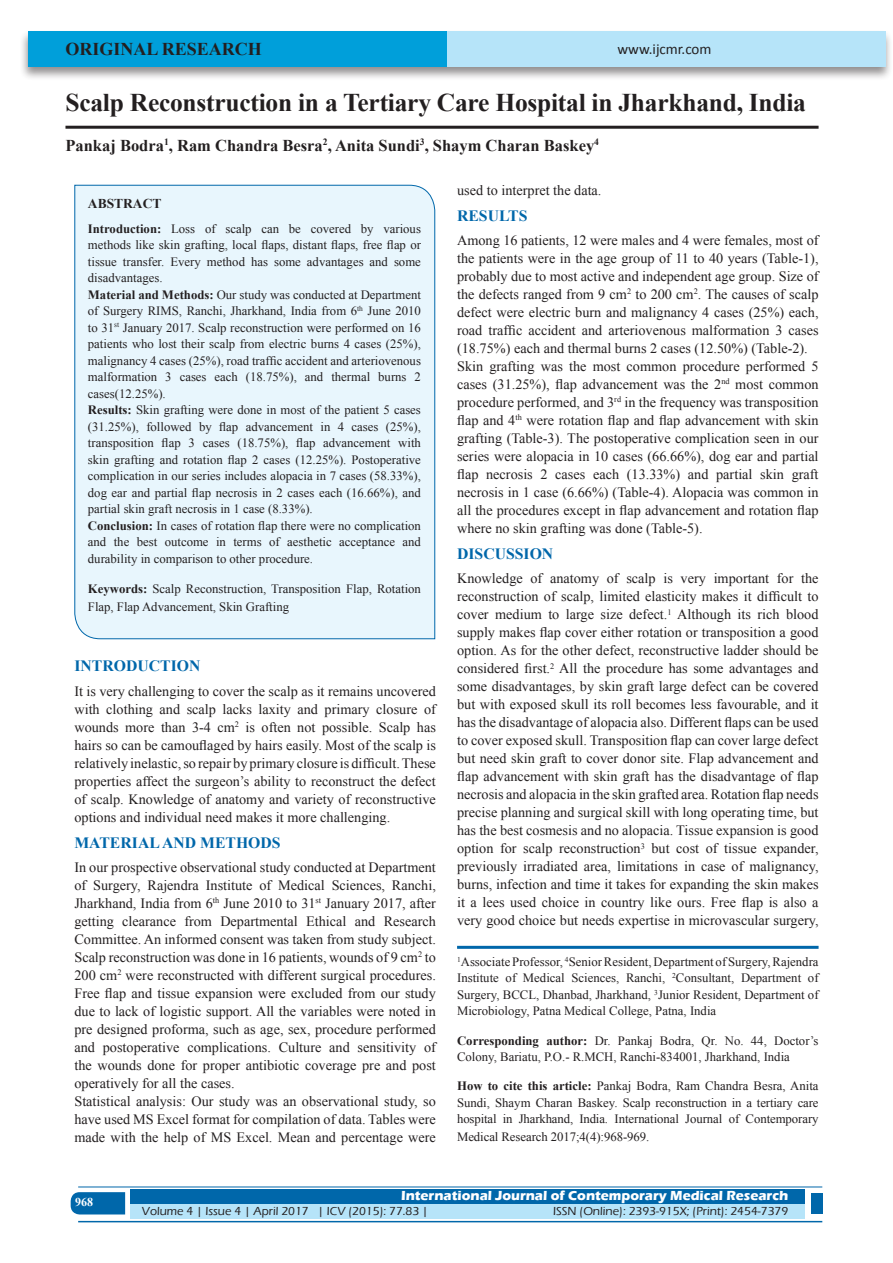
<style>
.page{position:relative;width:893px;height:1263px;background:#fff}
.page>*{position:absolute;margin:0;border:0;box-sizing:border-box;transform-origin:0 0}
.A_Title_New{font:700 25.5px "Times New Roman";letter-spacing:-.01em;color:#231f20}
.AT_new{font:700 18px "Times New Roman";color:#231f20}
.AU-New{font:700 16.5px "Times New Roman";color:#231f20}
.t1{font:700 15.75px "Times New Roman";color:#0067aa}
.t2{font:15px "Calibri";color:#231f20}
.TX_New{font:14.25px/18px "Times New Roman";color:#231f20;text-align:justify}
.t3{font:700 13.5px "Eras ITC";color:#fff}
.t4{font:700 13.5px "Times New Roman";color:#231f20}
.Affi_New{font:12.75px/16.5px "Times New Roman";color:#231f20}
.HTC_new{font:12.75px/16.5px "Times New Roman";letter-spacing:-.005em;color:#231f20;text-align:justify}
.Corresponding{font:12.75px/16.5px "Times New Roman";color:#231f20}
.t5{font:500 12px "Eras ITC";color:#231f20}
.t6{font:700 12px "Times New Roman";color:#fff}
.s1{font-weight:700}
</style>
<div class="page">
<div style="left:19px;top:29px;width:874px;height:52px;background:#231f20;opacity:.5"></div>
<div style="left:28px;top:31px;width:857px;height:35px;background:#b6e4f9"></div>
<div style="left:28px;top:31px;width:418px;height:35px;background:#009fda"></div>
<svg style="left:71px;top:1192px;width:54px;height:22px"></svg>
<div style="left:130px;top:1189px;width:674px;height:15px;background:#0067aa"></div>
<div style="left:130px;top:1204px;width:674px;height:15px;background:#b6e4f9"></div>
<hr style="left:78px;top:1186px;width:744px;height:1px;background:#0067aa">
<hr style="left:78px;top:1221px;width:744px;height:1px;background:#0067aa">
<div style="left:811px;top:1193px;width:11px;height:21px;background:#0067aa"></div>
<hr style="left:65px;top:126px;width:754px;height:3px;background:#231f20">
<div style="left:74px;top:184px;width:361px;height:455px;background:#e8f6fd"></div>
<hr style="left:457px;top:946px;width:362px;height:3px;background:#0067aa">
<p class="AT_new" style="left:65px;top:36px;width:198px">ORIGINAL RESEARCH</p>
<p class="t2" style="left:617px;top:40px;width:96px">www.ijcmr.com</p>
<p class="A_Title_New" style="left:65px;top:85px;width:742px">Scalp Reconstruction in a Tertiary Care Hospital in Jharkhand, India</p>
<p class="AU-New" style="left:65px;top:134px;width:535px">Pankaj Bodra<sup>1</sup>, Ram Chandra Besra<sup>2</sup>, Anita Sundi<sup>3</sup>, Shaym Charan Baskey<sup>4</sup></p>
<p class="t4" style="left:88px;top:194px;width:75px">ABSTRACT</p>
<p class="Affi_New" style="left:88px;top:220px;width:335px"><span class="s1">Introduction:</span> Loss of scalp can be covered by various methods like skin grafting, local flaps, distant flaps, free flap or tissue transfer. Every method has some advantages and some disadvantages.<br><span class="s1">Material and Methods:</span> Our study was conducted at Department of Surgery RIMS, Ranchi, Jharkhand, India from 6<sup>th</sup> June 2010 to 31<sup>st</sup> January 2017. Scalp reconstruction were performed on 16 patients who lost their scalp from electric burns 4 cases (25%), malignancy 4 cases (25%), road traffic accident and arteriovenous malformation 3 cases each (18.75%), and thermal burns 2 cases(12.25%).<br><span class="s1">Results:</span> Skin grafting were done in most of the patient 5 cases (31.25%), followed by flap advancement in 4 cases (25%), transposition flap 3 cases (18.75%), flap advancement with skin grafting and rotation flap 2 cases (12.25%). Postoperative complication in our series includes alopacia in 7 cases (58.33%), dog ear and partial flap necrosis in 2 cases each (16.66%), and partial skin graft necrosis in 1 case (8.33%).<br><span class="s1">Conclusion:</span> In cases of rotation flap there were no complication and the best outcome in terms of aesthetic acceptance and durability in comparison to other procedure.</p>
<p class="Affi_New" style="left:88px;top:580px;width:335px;line-height:18px"><span class="s1">Keywords:</span> Scalp Reconstruction, Transposition Flap, Rotation<br>Flap, Flap Advancement, Skin Grafting</p>
<h1 class="t1" style="left:74px;top:655px;width:127px">INTRODUCTION</h1>
<p class="TX_New" style="left:74px;top:682px;width:363px">It is very challenging to cover the scalp as it remains uncovered with clothing and scalp lacks laxity and primary closure of wounds more than 3-4 cm<sup>2</sup> is often not possible. Scalp has hairs so can be camouflaged by hairs easily. Most of the scalp is relatively inelastic, so repair by primary closure is difficult. These properties affect the surgeon’s ability to reconstruct the defect of scalp. Knowledge of anatomy and variety of reconstructive options and individual need makes it more challenging.</p>
<h1 class="t1" style="left:74px;top:831px;width:208px">MATERIAL AND METHODS</h1>
<p class="TX_New" style="left:74px;top:858px;width:363px">In our prospective observational study conducted at Department of Surgery, Rajendra Institute of Medical Sciences, Ranchi, Jharkhand, India from 6<sup>th</sup> June 2010 to 31<sup>st</sup> January 2017, after getting clearance from Departmental Ethical and Research Committee. An informed consent was taken from study subject.<br>Scalp reconstruction was done in 16 patients, wounds of 9 cm<sup>2</sup> to 200 cm<sup>2</sup> were reconstructed with different surgical procedures.<br>Free flap and tissue expansion were excluded from our study due to lack of logistic support. All the variables were noted in pre designed proforma, such as age, sex, procedure performed and postoperative complications. Culture and sensitivity of the wounds done for proper antibiotic coverage pre and post operatively for all the cases.</p>
<p class="TX_New" style="left:74px;top:1092px;width:363px">Statistical analysis: Our study was an observational study, so have used MS Excel format for compilation of data. Tables were made with the help of MS Excel. Mean and percentage were</p>
<p class="TX_New" style="left:457px;top:181px;width:146px">used to interpret the data.</p>
<h1 class="t1" style="left:457px;top:204px;width:72px">RESULTS</h1>
<p class="TX_New" style="left:457px;top:231px;width:363px">Among 16 patients, 12 were males and 4 were females, most of the patients were in the age group of 11 to 40 years (Table-1), probably due to most active and independent age group. Size of the defects ranged from 9 cm<sup>2</sup> to 200 cm<sup>2</sup>. The causes of scalp defect were electric burn and malignancy 4 cases (25%) each, road traffic accident and arteriovenous malformation 3 cases (18.75%) each and thermal burns 2 cases (12.50%) (Table-2).</p>
<p class="TX_New" style="left:457px;top:357px;width:363px">Skin grafting was the most common procedure performed 5 cases (31.25%), flap advancement was the 2<sup>nd</sup> most common procedure performed, and 3<sup>rd</sup> in the frequency was transposition flap and 4<sup>th</sup> were rotation flap and flap advancement with skin grafting (Table-3). The postoperative complication seen in our series were alopacia in 10 cases (66.66%), dog ear and partial flap necrosis 2 cases each (13.33%) and partial skin graft necrosis in 1 case (6.66%) (Table-4). Alopacia was common in all the procedures except in flap advancement and rotation flap where no skin grafting was done (Table-5).</p>
<h1 class="t1" style="left:457px;top:543px;width:98px">DISCUSSION</h1>
<p class="TX_New" style="left:457px;top:569px;width:363px">Knowledge of anatomy of scalp is very important for the reconstruction of scalp, limited elasticity makes it difficult to cover medium to large size defect.<sup>1</sup> Although its rich blood supply makes flap cover either rotation or transposition a good option. As for the other defect, reconstructive ladder should be considered first.<sup>2</sup> All the procedure has some advantages and some disadvantages, by skin graft large defect can be covered but with exposed skull its roll becomes less favourable, and it has the disadvantage of alopacia also. Different flaps can be used to cover exposed skull. Transposition flap can cover large defect but need skin graft to cover donor site. Flap advancement and flap advancement with skin graft has the disadvantage of flap necrosis and alopacia in the skin grafted area. Rotation flap needs precise planning and surgical skill with long operating time, but has the best cosmesis and no alopacia. Tissue expansion is good option for scalp reconstruction<sup>3</sup> but cost of tissue expander, previously irradiated area, limitations in case of malignancy, burns, infection and time it takes for expanding the skin makes it a lees used choice in country like ours. Free flap is also a very good choice but needs expertise in microvascular surgery,</p>
<p class="Affi_New" style="left:457px;top:953px;width:363px;text-align:justify"><sup>1</sup>Associate Professor, <sup>4</sup>Senior Resident, Department of Surgery, Rajendra Institute of Medical Sciences, Ranchi, <sup>2</sup>Consultant, Department of Surgery, BCCL, Dhanbad, Jharkhand, <sup>3</sup>Junior Resident, Department of Microbiology, Patna Medical College, Patna, India</p>
<p class="Corresponding" style="left:457px;top:1032px;width:363px"><span class="s1">Corresponding author:</span> Dr. Pankaj Bodra, Qr. No. 44, Doctor’s<br>Colony, Bariatu, P.O.- R.MCH, Ranchi-834001, Jharkhand, India</p>
<p class="HTC_new" style="left:457px;top:1078px;width:363px"><span class="s1">How to cite this article:</span> Pankaj Bodra, Ram Chandra Besra, Anita Sundi, Shaym Charan Baskey. Scalp reconstruction in a tertiary care hospital in Jharkhand, India. International Journal of Contemporary</p>
<p class="HTC_new" style="left:457px;top:1129px;width:194px">Medical Research 2017;4(4):968-969.</p>
<h4 class="t6" style="left:75px;top:1194px;width:19px">968</h4>
<p class="t3" style="left:401px;top:1188px;width:389px">International Journal of Contemporary Medical Research</p>
<p class="t5" style="left:142px;top:1204px;width:288px">Volume 4 | Issue 4 | April 2017 | ICV (2015): 77.83 |</p>
<p class="t5" style="left:553px;top:1204px;width:237px">ISSN (Online): 2393-915X; (Print): 2454-7379</p>
</div>
